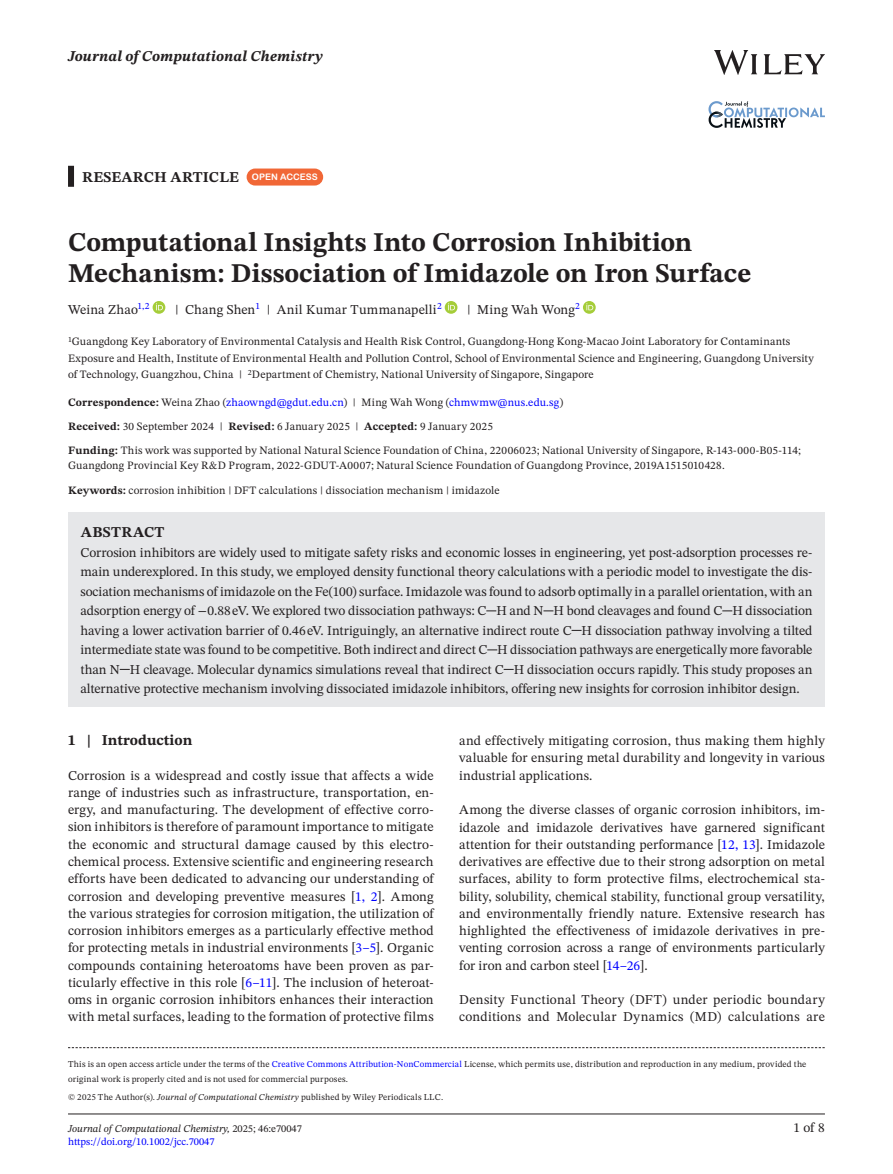
<style>
.page{position:relative;width:893px;height:1174px;background:#fff}
.page>*{position:absolute;margin:0;border:0;box-sizing:border-box;transform-origin:0 0}
.t1{font:700 27px/31.5px "STIX Two Text";color:#231f20}
.t2{font:700 15px "STIX Two Text";letter-spacing:.01em;color:#231f20}
.t3{font:italic 700 15px "STIX Two Text";letter-spacing:.005em;color:#231f20}
.t4{font:13.5px/17.2px "STIX Two Text";letter-spacing:.01em;color:#231f20;text-align:justify}
.t5{font:11.25px/16.5px "STIX Two Text";letter-spacing:.015em;color:#231f20}
.t6{font:italic 10.5px "STIX Two Text";color:#231f20}
.t7{font:10.5px "STIX Two Text";color:#00f}
.t8{font:9px/15px "STIX Two Text";letter-spacing:.02em;color:#231f20}
.s1{font-family:"Arial Rounded MT Bold";font-weight:400;font-size:9px;color:#fff}
.s2{font-weight:700}
.s3{color:#00f}
.s4{font-family:"STIX"}
.s5{font-style:italic}
.s6{font-style:normal}
</style>
<div class="page">
<hr style="left:68px;top:1113px;width:757px;height:1px;background:#231f20">
<img style="left:714px;top:51px;width:111px;height:23px">
<svg style="left:708px;top:101px;width:117px;height:27px"></svg>
<div style="left:68px;top:166px;width:6px;height:21px;background:#231f20"></div>
<div style="left:68px;top:512px;width:757px;height:42px;background:#e6e7e9"></div>
<div style="left:68px;top:531px;width:757px;height:176px;background:#e6e7e9"></div>
<div style="left:247px;top:168px;width:76px;height:17px;background:#f16736;border-radius:9px"></div>
<svg style="left:153px;top:301px;width:12px;height:13px"></svg>
<svg style="left:156px;top:303px;width:7px;height:7px"></svg>
<svg style="left:445px;top:301px;width:12px;height:13px"></svg>
<svg style="left:448px;top:303px;width:7px;height:7px"></svg>
<svg style="left:583px;top:301px;width:13px;height:13px"></svg>
<svg style="left:586px;top:303px;width:7px;height:7px"></svg>
<svg style="left:68px;top:1047px;width:757px;height:1px"></svg>
<p class="t3" style="left:68px;top:46px;width:256px">Journal of Computational Chemistry</p>
<p class="t2" style="left:82px;top:166px;width:237px">RESEARCH ARTICLE <span class="s1">OPEN ACCESS</span></p>
<h1 class="t1" style="left:68px;top:227px;width:685px">Computational Insights Into Corrosion Inhibition<br>Mechanism: Dissociation of Imidazole on Iron Surface</h1>
<p class="t4" style="left:68px;top:300px;width:83px">Weina Zhao<sup>1,2</sup></p>
<p class="t4" style="left:175px;top:300px;width:268px">| Chang Shen<sup>1</sup> | Anil Kumar Tummanapelli<sup>2</sup></p>
<p class="t4" style="left:467px;top:300px;width:114px">| Ming Wah Wong<sup>2</sup></p>
<p class="t5" style="left:68px;top:333px;width:747px"><sup>1</sup>Guangdong Key Laboratory of Environmental Catalysis and Health Risk Control, Guangdong-Hong Kong-Macao Joint Laboratory for Contaminants<br>Exposure and Health, Institute of Environmental Health and Pollution Control, School of Environmental Science and Engineering, Guangdong University of Technology, Guangzhou, China | <sup>2</sup>Department of Chemistry, National University of Singapore, Singapore</p>
<p class="t5" style="left:68px;top:390px;width:734px;line-height:24px"><span class="s2">Correspondence:</span> Weina Zhao (<span class="s3">zhaowngd@gdut.edu.cn</span>) | Ming Wah Wong (<span class="s3">chmwmw@nus.edu.sg</span>)<br><span class="s2">Received:</span> 30 September 2024 | <span class="s2">Revised:</span> 6 January 2025 | <span class="s2">Accepted:</span> 9 January 2025<br><span class="s2">Funding:</span> This work was supported by National Natural Science Foundation of China, 22006023; National University of Singapore, R-143-000-B05-114;</p>
<p class="t5" style="left:68px;top:457px;width:658px">Guangdong Provincial Key R&amp;D Program, 2022-GDUT-A0007; Natural Science Foundation of Guangdong Province, 2019A1515010428.</p>
<p class="t5" style="left:68px;top:482px;width:433px"><span class="s2">Keywords:</span> corrosion inhibition | DFT calculations | dissociation mechanism | imidazole</p>
<p class="t2" style="left:81px;top:521px;width:85px">ABSTRACT</p>
<p class="t4" style="left:80px;top:542px;width:734px;line-height:19.5px">Corrosion inhibitors are widely used to mitigate safety risks and economic losses in engineering, yet post-adsorption processes re&shy;main underexplored. In this study, we employed density functional theory calculations with a periodic model to investigate the dis&shy;sociation mechanisms of imidazole on the Fe(100) surface. Imidazole was found to adsorb optimally in a parallel orientation, with an adsorption energy of <span class="s4">−</span>0.88eV. We explored two dissociation pathways: C H and N H bond cleavages and found C H dissociation having a lower activation barrier of 0.46eV. Intriguingly, an alternative indirect route C H dissociation pathway involving a tilted intermediate state was found to be competitive. Both indirect and direct C H dissociation pathways are energetically more favorable than N H cleavage. Molecular dynamics simulations reveal that indirect C H dissociation occurs rapidly. This study proposes an alternative protective mechanism involving dissociated imidazole inhibitors, offering new insights for corrosion inhibitor design.</p>
<p class="t2" style="left:68px;top:729px;width:126px">1 | Introduction</p>
<p class="t4" style="left:68px;top:766px;width:367px">Corrosion is a widespread and costly issue that affects a wide range of industries such as infrastructure, transportation, en&shy;ergy, and manufacturing. The development of effective corro&shy;sion inhibitors is therefore of paramount importance to mitigate the economic and structural damage caused by this electro&shy;chemical process. Extensive scientific and engineering research efforts have been dedicated to advancing our understanding of corrosion and developing preventive measures [<span class="s3">1, 2</span>]. Among the various strategies for corrosion mitigation, the utilization of corrosion inhibitors emerges as a particularly effective method for protecting metals in industrial environments [<span class="s3">3–5</span>]. Organic compounds containing heteroatoms have been proven as par&shy;ticularly effective in this role [<span class="s3">6–11</span>]. The inclusion of heteroat&shy;oms in organic corrosion inhibitors enhances their interaction with metal surfaces, leading to the formation of protective films</p>
<p class="t4" style="left:459px;top:732px;width:367px">and effectively mitigating corrosion, thus making them highly valuable for ensuring metal durability and longevity in various industrial applications.</p>
<p class="t4" style="left:459px;top:801px;width:367px">Among the diverse classes of organic corrosion inhibitors, im&shy;idazole and imidazole derivatives have garnered significant attention for their outstanding performance [<span class="s3">12, 13</span>]. Imidazole derivatives are effective due to their strong adsorption on metal surfaces, ability to form protective films, electrochemical sta&shy;bility, solubility, chemical stability, functional group versatility, and environmentally friendly nature. Extensive research has highlighted the effectiveness of imidazole derivatives in pre&shy;venting corrosion across a range of environments particularly for iron and carbon steel [<span class="s3">14–26</span>].</p>
<p class="t4" style="left:459px;top:991px;width:367px">Density Functional Theory (DFT) under periodic boundary conditions and Molecular Dynamics (MD) calculations are</p>
<p class="t8" style="left:68px;top:1056px;width:740px">This is an open access article under the terms of the <span class="s3">Creative Commons Attribution-NonCommercial</span> License, which permits use, distribution and reproduction in any medium, provided the original work is properly cited and is not used for commercial purposes.</p>
<p class="t8" style="left:68px;top:1089px;width:377px">© 2025 The Author(s). <span class="s5">Journal of Computational Chemistry</span> published by Wiley Periodicals LLC.</p>
<p class="t6" style="left:68px;top:1121px;width:235px">Journal of Computational Chemistry, <span class="s6">2025; 46:e70047</span></p>
<p class="t4" style="left:793px;top:1119px;width:33px">1 of 8</p>
<p class="t7" style="left:68px;top:1134px;width:148px">https://doi.org/10.1002/jcc.70047</p>
</div>
